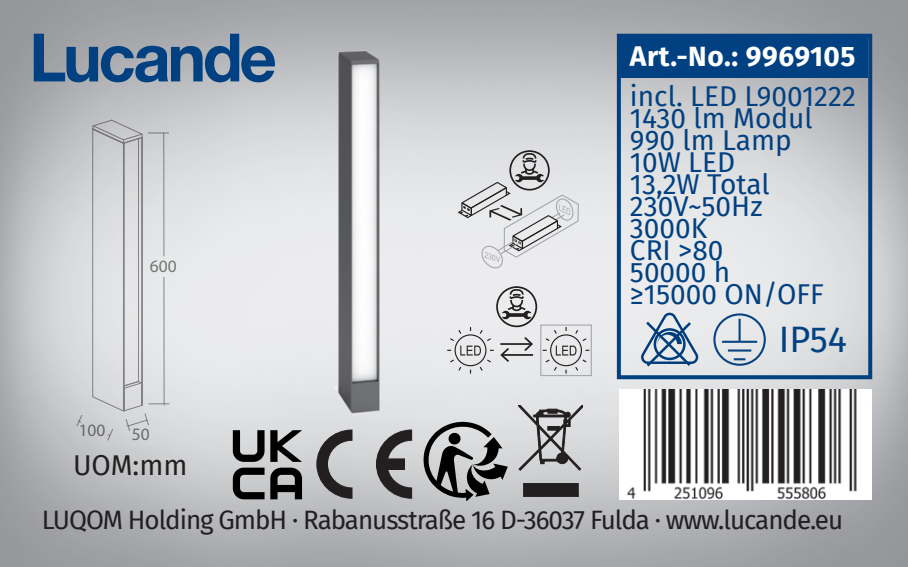
<style>
.page{position:relative;width:908px;height:567px;background:#fff}
.page>*{position:absolute;margin:0;border:0;box-sizing:border-box;transform-origin:0 0}
.t1{font:36px "Fira Sans";color:#014081}
.t2{font:28px "Fira Sans";color:#014081}
.t3{font:700 28px "Fira Sans";letter-spacing:.02em;color:#fff}
.t4{font:28px "Fira Sans";color:#231f20}
.t5{font:26px "Fira Sans";letter-spacing:-.04em;color:#231f20}
.t6{font:17.6px "Myriad Pro";color:#000}
</style>
<div class="page">
<img style="left:0;top:0;width:907px;height:567px">
<img style="left:279px;top:45px;width:159px;height:380px">
<div style="left:616px;top:34px;width:255px;height:345px;border:4px solid #014081"></div>
<div style="left:713px;top:313px;width:52px;height:53px;border:2px solid #074380;border-radius:50%"></div>
<hr style="left:721px;top:341px;width:35px;height:2px;background:#074380">
<hr style="left:727px;top:349px;width:24px;height:3px;background:#074380">
<hr style="left:738px;top:319px;width:2px;height:23px;background:#074380">
<svg style="left:733px;top:358px;width:12px;height:2px"></svg>
<div style="left:618px;top:37px;width:249px;height:41px;background:#014081"></div>
<img style="left:619px;top:389px;width:252px;height:111px">
<svg style="left:518px;top:405px;width:64px;height:92px;background:#9d9c9e"></svg>
<svg style="left:316px;top:429px;width:37px;height:70px;background:#878688"></svg>
<svg style="left:375px;top:429px;width:37px;height:70px;background:#7b7a7b"></svg>
<svg style="left:423px;top:422px;width:84px;height:79px;background:#878789"></svg>
<svg style="left:233px;top:430px;width:31px;height:32px"></svg>
<svg style="left:270px;top:430px;width:32px;height:32px"></svg>
<svg style="left:233px;top:468px;width:31px;height:31px"></svg>
<svg style="left:270px;top:468px;width:32px;height:31px"></svg>
<div style="left:496px;top:286px;width:41px;height:41px;border:2px solid #231f20;border-radius:50%"></div>
<svg style="left:501px;top:288px;width:30px;height:31px"></svg>
<div style="left:540px;top:324px;width:51px;height:52px;border:1px solid #a6a8ab"></div>
<svg style="left:541px;top:326px;width:49px;height:49px;background:#d4d5d6"></svg>
<svg style="left:446px;top:326px;width:48px;height:49px;background:#d5d5d7"></svg>
<hr style="left:500px;top:343px;width:31px;height:2px;background:#231f20">
<svg style="left:524px;top:337px;width:9px;height:14px"></svg>
<hr style="left:502px;top:354px;width:31px;height:2px;background:#231f20">
<svg style="left:500px;top:348px;width:9px;height:14px"></svg>
<div style="left:509px;top:150px;width:40px;height:41px;border:2px solid #231f20;border-radius:50%"></div>
<svg style="left:456px;top:152px;width:123px;height:117px;background:#d6d6d8"></svg>
<svg style="left:640px;top:313px;width:58px;height:56px;background:#a3b6ca"></svg>
<hr style="left:148px;top:132px;width:20px;height:2px;background:#231f20">
<hr style="left:148px;top:403px;width:21px;height:2px;background:#231f20">
<hr style="left:163px;top:133px;width:1px;height:123px;background:#231f20">
<hr style="left:163px;top:277px;width:2px;height:126px;background:#231f20">
<svg style="left:76px;top:414px;width:7px;height:13px"></svg>
<svg style="left:92px;top:119px;width:58px;height:322px;background:#d0d0d2"></svg>
<svg style="left:34px;top:34px;width:241px;height:48px;background:#5f7c9b"></svg>
<p class="t6" style="left:150px;top:256px;width:28px">600</p>
<p class="t6" style="left:79px;top:420px;width:28px">100</p>
<p class="t6" style="left:132px;top:424px;width:19px">50</p>
<p class="t3" style="left:629px;top:32px;width:227px">Art.-No.: 9969105</p>
<p class="t2" style="left:629px;top:75px;width:227px">incl. LED L9001222</p>
<p class="t2" style="left:629px;top:97px;width:184px">1430 lm Modul</p>
<p class="t2" style="left:629px;top:119px;width:163px">990 lm Lamp</p>
<p class="t2" style="left:629px;top:141px;width:107px">10W LED</p>
<p class="t2" style="left:629px;top:163px;width:141px">13,2W Total</p>
<p class="t2" style="left:629px;top:185px;width:134px">230V~50Hz</p>
<p class="t2" style="left:629px;top:207px;width:79px">3000K</p>
<p class="t2" style="left:629px;top:229px;width:95px">CRI &gt;80</p>
<p class="t2" style="left:629px;top:251px;width:102px">50000 h</p>
<p class="t2" style="left:629px;top:273px;width:195px">≥15000 ON/OFF</p>
<p class="t1" style="left:778px;top:313px;width:70px">IP54</p>
<p class="t4" style="left:73px;top:444px;width:116px">UOM:mm</p>
<p class="t5" style="left:42px;top:500px;width:802px">LUQOM Holding GmbH · Rabanusstraße 16 D-36037 Fulda · www.lucande.eu</p>
</div>
